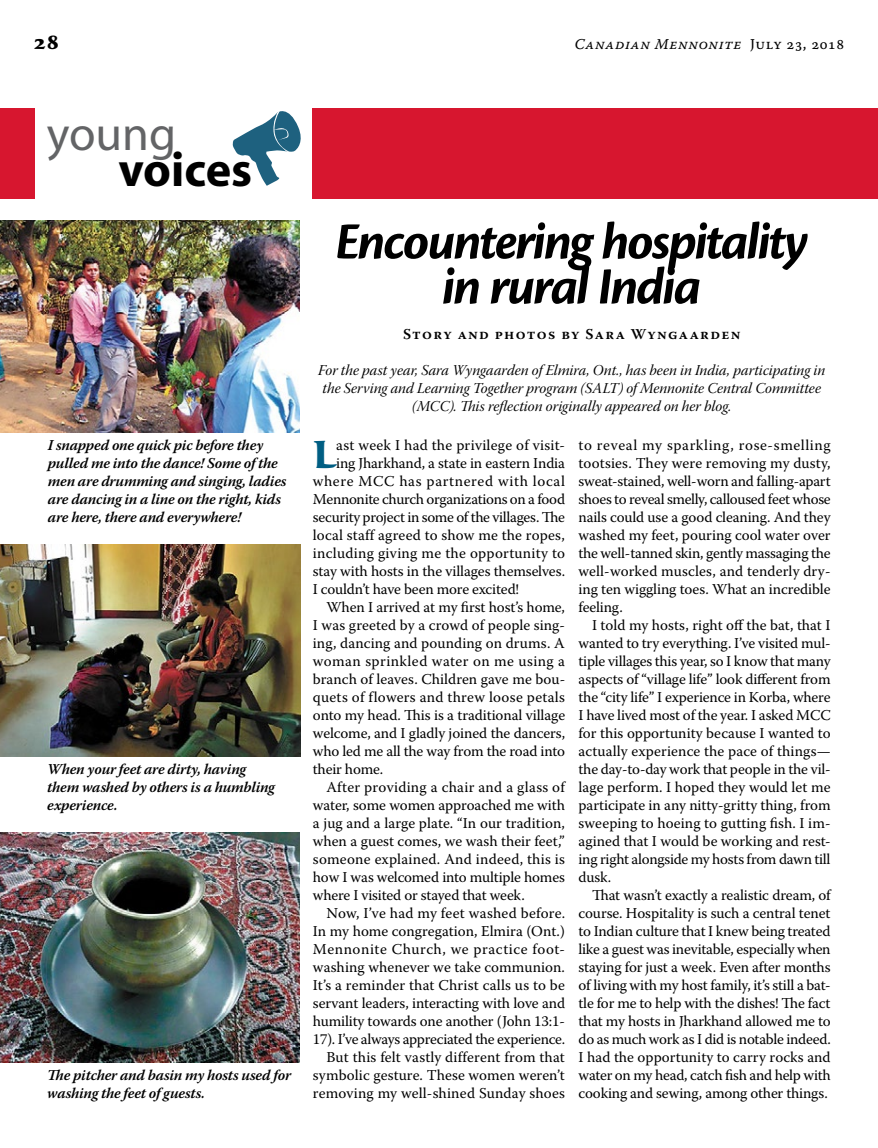
<style>
.page{position:relative;width:878px;height:1148px;background:#fff}
.page>*{position:absolute;margin:0;border:0;box-sizing:border-box;transform-origin:0 0}
.t1{font:italic 700 54px/45px "Cronos Pro";letter-spacing:-.04em;color:#000;text-align:center}
.t2{font:700 48.3px "Myriad";color:#000}
.t3{font:48.3px "Myriad";color:#636466}
.t4{font:700 40.65px "Sava Pro";color:#005e83}
.t5{font:700 21px "Sava Pro";color:#000}
.t6{font:15px/18px "Warnock Pro";color:#000;text-align:justify}
.t7{font:italic 600 15px/18px "Warnock Pro";letter-spacing:-.015em;color:#000}
.t8{font:15px/18px "Warnock Pro It Subh";color:#000;text-align:center}
.t9{font:15px "Warnock Pro";letter-spacing:-.02em;color:#000}
.t10{font:15px "Warnock Pro";letter-spacing:.04em;color:#000}
.t11{font:15px "Warnock Pro";letter-spacing:.02em;color:#000}
.t12{font:600 15px "Warnock Pro";letter-spacing:.09em;color:#000}
.t13{font:15px "Warnock Pro";letter-spacing:.03em;color:#000}
.t14{font:15px "Warnock Pro It Capt";letter-spacing:.035em;color:#000}
.s1{font-family:"Warnock Pro Capt"}
</style>
<div class="page">
<div style="left:0;top:108px;width:34px;height:90px;background:#d7162f"></div>
<div style="left:313px;top:108px;width:565px;height:90px;background:#d7162f"></div>
<svg style="left:232px;top:111px;width:69px;height:75px"></svg>
<img style="left:0;top:221px;width:299px;height:211px">
<img style="left:0;top:544px;width:300px;height:212px">
<img style="left:0;top:832px;width:299px;height:230px">
<h3 class="t5" style="left:34px;top:28px;width:27px">28</h3>
<p class="t14" style="left:574px;top:35px;width:271px">Canadian Mennonite <span class="s1">July 23, 2018</span></p>
<h2 class="t3" style="left:47px;top:109px;width:131px">young</h2>
<h2 class="t2" style="left:118px;top:145px;width:135px">voices</h2>
<p class="t7" style="left:48px;top:436px;width:240px">I snapped one quick pic before they pulled me into the dance! Some of the men are drumming and singing, ladies are dancing in a line on the right, kids are here, there and everywhere!</p>
<p class="t7" style="left:47px;top:760px;width:229px">When your feet are dirty, having them washed by others is a humbling experience.</p>
<p class="t7" style="left:47px;top:1066px;width:245px">The pitcher and basin my hosts used for washing the feet of guests.</p>
<h1 class="t1" style="left:335px;top:220px;width:475px">Encountering hospitality in rural India</h1>
<p class="t12" style="left:403px;top:325px;width:339px">Story and photos by Sara Wyngaarden</p>
<p class="t8" style="left:318px;top:363px;width:508px">For the past year, Sara Wyngaarden of Elmira, Ont., has been in India, participating in the Serving and Learning Together program (SALT) of Mennonite Central Committee (MCC). This reflection originally appeared on her blog.</p>
<h3 class="t4" style="left:313px;top:427px;width:25px">L</h3>
<p class="t6" style="left:336px;top:436px;width:230px">ast week I had the privilege of visit-</p>
<p class="t6" style="left:578px;top:436px;width:254px">to reveal my sparkling, rose-smelling tootsies. They were removing my dusty, sweat-stained, well-worn and falling-apart shoes to reveal smelly, calloused feet whose nails could use a good cleaning. And they washed my feet, pouring cool water over the well-tanned skin, gently massaging the well-worked muscles, and tenderly dry&shy;ing ten wiggling toes. What an incredible feeling.</p>
<p class="t6" style="left:578px;top:616px;width:254px;text-indent:14px">I told my hosts, right off the bat, that I wanted to try everything. I’ve visited mul&shy;tiple villages this year, so I know that many aspects of “village life” look different from the “city life” I experience in Korba, where I have lived most of the year. I asked MCC for this opportunity because I wanted to actually experience the pace of things— the day-to-day work that people in the vil&shy;lage perform. I hoped they would let me participate in any nitty-gritty thing, from sweeping to hoeing to gutting fish. I im&shy;agined that I would be working and rest&shy;ing right alongside my hosts from dawn till dusk.</p>
<p class="t6" style="left:578px;top:886px;width:254px;text-indent:14px">That wasn’t exactly a realistic dream, of course. Hospitality is such a central tenet to Indian culture that I knew being treated like a guest was inevitable, especially when staying for just a week. Even after months of living with my host family, it’s still a bat&shy;tle for me to help with the dishes! The fact that my hosts in Jharkhand allowed me to do as much work as I did is notable indeed.<br>I had the opportunity to carry rocks and water on my head, catch fish and help with cooking and sewing, among other things.</p>
<p class="t6" style="left:336px;top:454px;width:230px">ing Jharkhand, a state in eastern India</p>
<p class="t10" style="left:313px;top:472px;width:253px">where MCC has partnered with local</p>
<p class="t9" style="left:313px;top:490px;width:254px">Mennonite church organizations on a food</p>
<p class="t9" style="left:313px;top:508px;width:253px">security project in some of the villages. The</p>
<p class="t6" style="left:313px;top:526px;width:253px">local staff agreed to show me the ropes,</p>
<p class="t11" style="left:313px;top:544px;width:254px">including giving me the opportunity to</p>
<p class="t6" style="left:313px;top:562px;width:254px">stay with hosts in the villages themselves.</p>
<p class="t6" style="left:313px;top:580px;width:208px">I couldn’t have been more excited!</p>
<p class="t6" style="left:326px;top:598px;width:240px">When I arrived at my first host’s home,</p>
<p class="t6" style="left:313px;top:616px;width:254px">I was greeted by a crowd of people sing-</p>
<p class="t6" style="left:313px;top:634px;width:253px">ing, dancing and pounding on drums. A</p>
<p class="t13" style="left:313px;top:652px;width:254px">woman sprinkled water on me using a</p>
<p class="t6" style="left:313px;top:670px;width:254px">branch of leaves. Children gave me bou-</p>
<p class="t6" style="left:313px;top:688px;width:253px">quets of flowers and threw loose petals</p>
<p class="t6" style="left:313px;top:706px;width:254px">onto my head. This is a traditional village</p>
<p class="t6" style="left:313px;top:724px;width:254px">welcome, and I gladly joined the dancers,</p>
<p class="t6" style="left:313px;top:742px;width:253px">who led me all the way from the road into</p>
<p class="t6" style="left:313px;top:760px;width:72px">their home.</p>
<p class="t6" style="left:326px;top:778px;width:240px">After providing a chair and a glass of</p>
<p class="t6" style="left:313px;top:796px;width:253px">water, some women approached me with</p>
<p class="t6" style="left:313px;top:814px;width:253px">a jug and a large plate. “In our tradition,</p>
<p class="t6" style="left:313px;top:832px;width:253px">when a guest comes, we wash their feet,”</p>
<p class="t6" style="left:313px;top:850px;width:254px">someone explained. And indeed, this is</p>
<p class="t6" style="left:313px;top:868px;width:253px">how I was welcomed into multiple homes</p>
<p class="t6" style="left:313px;top:886px;width:213px">where I visited or stayed that week.</p>
<p class="t6" style="left:326px;top:904px;width:240px">Now, I’ve had my feet washed before.</p>
<p class="t6" style="left:313px;top:922px;width:253px">In my home congregation, Elmira (Ont.)</p>
<p class="t10" style="left:313px;top:940px;width:252px">Mennonite Church, we practice foot-</p>
<p class="t6" style="left:313px;top:958px;width:254px">washing whenever we take communion.</p>
<p class="t6" style="left:313px;top:976px;width:254px">It’s a reminder that Christ calls us to be</p>
<p class="t6" style="left:313px;top:994px;width:254px">servant leaders, interacting with love and</p>
<p class="t6" style="left:313px;top:1012px;width:252px">humility towards one another (John 13:1-</p>
<p class="t9" style="left:313px;top:1030px;width:254px">17). I’ve always appreciated the experience.</p>
<p class="t6" style="left:326px;top:1048px;width:240px">But this felt vastly different from that</p>
<p class="t6" style="left:313px;top:1066px;width:253px">symbolic gesture. These women weren’t</p>
<p class="t6" style="left:313px;top:1084px;width:254px">removing my well-shined Sunday shoes</p>
</div>
